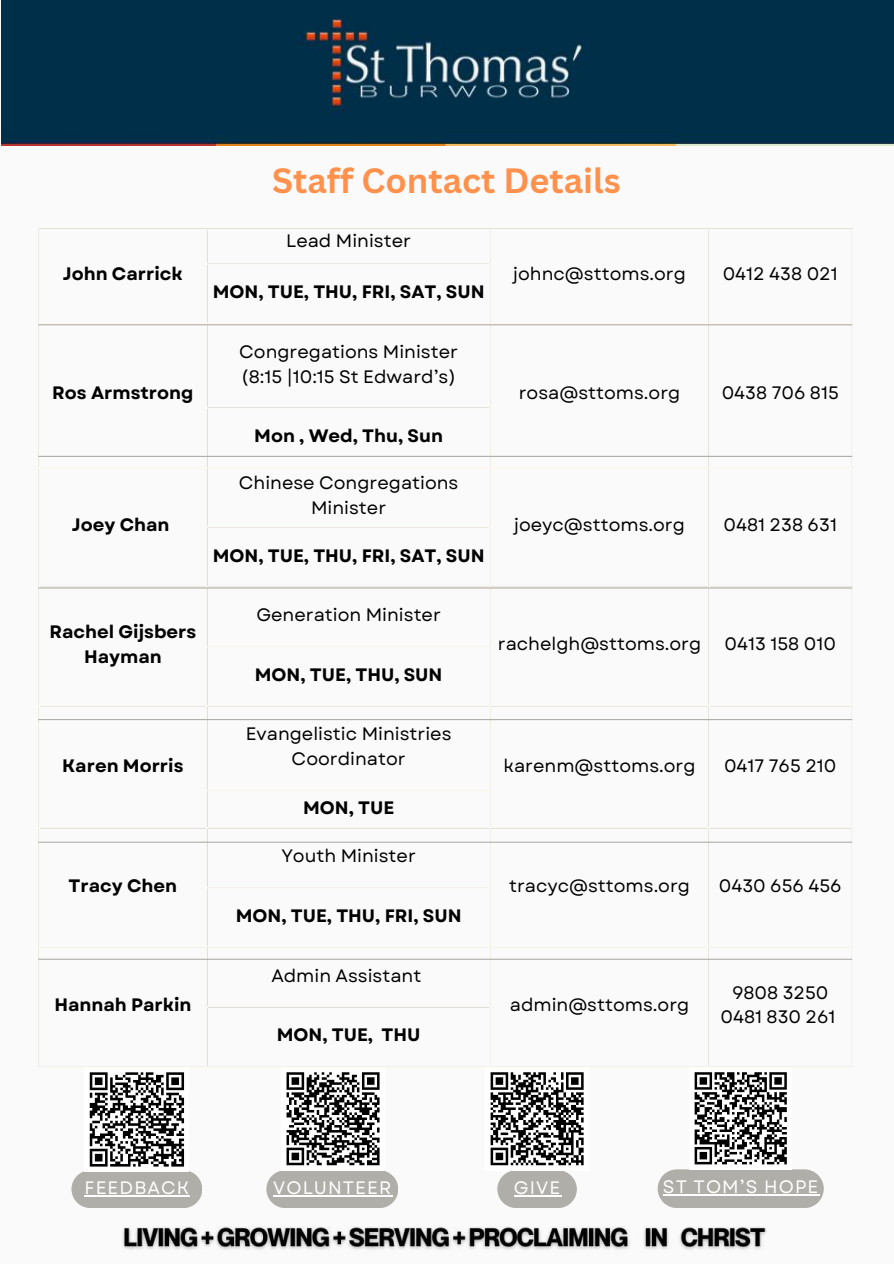
<style>
.page{position:relative;width:894px;height:1264px;background:#fff}
.page>*{position:absolute;margin:0;border:0;box-sizing:border-box;transform-origin:0 0}
.t1{font:700 34.2px "Canva Sans";color:#ff914d}
.t2{font:18px/24.8px "Garet";color:#000;text-align:center}
.t3{font:700 18px/24.8px "Garet";color:#000;text-align:center}
.t4{font:18px "Garet";letter-spacing:.06em;color:#fff}
.s1{font-family:"Free Sans"}
</style>
<div class="page">
<div style="left:0;top:0;width:893px;height:1263px;background:#fafafa"></div>
<img style="left:2px;top:0;width:891px;height:145px">
<div style="left:71px;top:1170px;width:131px;height:37px;background:#b0aea9;border-radius:19px"></div>
<hr style="left:85px;top:1194px;width:105px;height:2px;background:#fff">
<div style="left:266px;top:1170px;width:132px;height:37px;background:#b0aea9;border-radius:19px"></div>
<hr style="left:273px;top:1194px;width:119px;height:2px;background:#fff">
<div style="left:497px;top:1170px;width:79px;height:37px;background:#b0aea9;border-radius:19px"></div>
<hr style="left:513px;top:1194px;width:48px;height:2px;background:#fff">
<div style="left:85px;top:1067px;width:104px;height:104px;background:#fff"></div>
<svg style="left:89px;top:1072px;width:96px;height:95px"></svg>
<div style="left:281px;top:1067px;width:103px;height:103px;background:#fff"></div>
<svg style="left:286px;top:1072px;width:94px;height:94px"></svg>
<div style="left:485px;top:1067px;width:103px;height:103px;background:#fff"></div>
<svg style="left:490px;top:1072px;width:94px;height:94px"></svg>
<div style="left:689px;top:1067px;width:102px;height:102px;background:#fff"></div>
<svg style="left:657px;top:1072px;width:166px;height:135px"></svg>
<hr style="left:38px;top:229px;width:1px;height:837px;background:#faf8ef">
<hr style="left:206px;top:229px;width:1px;height:837px;background:#faf8ef">
<hr style="left:489px;top:229px;width:1px;height:837px;background:#faf8ef">
<hr style="left:708px;top:229px;width:1px;height:837px;background:#faf8ef">
<hr style="left:850px;top:229px;width:2px;height:837px;background:#faf8ef">
<hr style="left:38px;top:228px;width:814px;height:1px;background:#faf8ef">
<hr style="left:206px;top:263px;width:284px;height:1px;background:#faf8ef">
<hr style="left:38px;top:323px;width:814px;height:1px;background:#faf8ef">
<hr style="left:206px;top:407px;width:284px;height:1px;background:#faf8ef">
<hr style="left:38px;top:467px;width:814px;height:1px;background:#faf8ef">
<hr style="left:206px;top:526px;width:284px;height:1px;background:#faf8ef">
<hr style="left:38px;top:586px;width:814px;height:1px;background:#faf8ef">
<hr style="left:206px;top:646px;width:284px;height:1px;background:#faf8ef">
<hr style="left:38px;top:705px;width:814px;height:1px;background:#faf8ef">
<hr style="left:206px;top:790px;width:284px;height:1px;background:#faf8ef">
<hr style="left:38px;top:827px;width:814px;height:1px;background:#faf8ef">
<hr style="left:206px;top:887px;width:284px;height:1px;background:#faf8ef">
<hr style="left:38px;top:946px;width:814px;height:1px;background:#faf8ef">
<hr style="left:206px;top:1006px;width:284px;height:1px;background:#faf8ef">
<hr style="left:38px;top:1066px;width:814px;height:1px;background:#faf8ef">
<hr style="left:38px;top:324px;width:814px;height:1px;background:#b0aea9">
<hr style="left:38px;top:456px;width:814px;height:1px;background:#b0aea9">
<hr style="left:38px;top:587px;width:814px;height:1px;background:#b0aea9">
<hr style="left:38px;top:719px;width:814px;height:1px;background:#b0aea9">
<hr style="left:38px;top:841px;width:814px;height:1px;background:#b0aea9">
<hr style="left:38px;top:958px;width:814px;height:1px;background:#b0aea9">
<img style="left:122px;top:1226px;width:645px;height:24px">
<h1 class="t1" style="left:272px;top:157px;width:350px">Staff Contact Details</h1>
<p class="t2" style="left:286px;top:228px;width:126px">Lead Minister</p>
<p class="t3" style="left:63px;top:261px;width:122px">John Carrick</p>
<p class="t3" style="left:213px;top:279px;width:273px">MON, TUE, THU, FRI, SAT, SUN</p>
<p class="t2" style="left:513px;top:261px;width:174px">johnc@sttoms.org</p>
<p class="t2" style="left:722px;top:261px;width:116px">0412 438 021</p>
<p class="t3" style="left:52px;top:381px;width:143px">Ros Armstrong</p>
<p class="t2" style="left:239px;top:339px;width:220px;text-align:left">Congregations Minister (8:15 <span class="s1">⎪</span>10:15 St Edward’s)</p>
<p class="t2" style="left:518px;top:381px;width:163px">rosa@sttoms.org</p>
<p class="t2" style="left:721px;top:381px;width:119px">0438 706 815</p>
<p class="t3" style="left:254px;top:423px;width:190px">Mon , Wed, Thu, Sun</p>
<p class="t2" style="left:239px;top:471px;width:221px">Chinese Congregations<br>Minister</p>
<p class="t3" style="left:72px;top:512px;width:99px">Joey Chan</p>
<p class="t2" style="left:514px;top:512px;width:172px">joeyc@sttoms.org</p>
<p class="t2" style="left:723px;top:512px;width:115px">0481 238 631</p>
<p class="t3" style="left:213px;top:543px;width:273px">MON, TUE, THU, FRI, SAT, SUN</p>
<p class="t2" style="left:256px;top:602px;width:186px">Generation Minister</p>
<p class="t3" style="left:49px;top:619px;width:148px">Rachel Gijsbers<br>Hayman</p>
<p class="t3" style="left:255px;top:662px;width:189px">MON, TUE, THU, SUN</p>
<p class="t2" style="left:497px;top:632px;width:205px">rachelgh@sttoms.org</p>
<p class="t2" style="left:724px;top:632px;width:113px">0413 158 010</p>
<p class="t3" style="left:62px;top:753px;width:123px">Karen Morris</p>
<p class="t2" style="left:246px;top:722px;width:207px">Evangelistic Ministries<br>Coordinator</p>
<p class="t2" style="left:503px;top:753px;width:193px">karenm@sttoms.org</p>
<p class="t2" style="left:723px;top:753px;width:114px">0417 765 210</p>
<p class="t3" style="left:303px;top:795px;width:93px">MON, TUE</p>
<p class="t2" style="left:281px;top:843px;width:136px">Youth Minister</p>
<p class="t3" style="left:69px;top:873px;width:110px">Tracy Chen</p>
<p class="t2" style="left:509px;top:873px;width:182px">tracyc@sttoms.org</p>
<p class="t2" style="left:718px;top:873px;width:124px">0430 656 456</p>
<p class="t3" style="left:236px;top:903px;width:227px">MON, TUE, THU, FRI, SUN</p>
<p class="t2" style="left:271px;top:963px;width:151px">Admin Assistant</p>
<p class="t3" style="left:54px;top:992px;width:139px">Hannah Parkin</p>
<p class="t2" style="left:509px;top:992px;width:181px">admin@sttoms.org</p>
<p class="t2" style="left:720px;top:980px;width:117px">9808 3250<br>0481 830 261</p>
<p class="t3" style="left:277px;top:1022px;width:145px">MON, TUE, THU</p>
<p class="t4" style="left:85px;top:1174px;width:106px">FEEDBACK</p>
<p class="t4" style="left:273px;top:1174px;width:120px">VOLUNTEER</p>
<p class="t4" style="left:513px;top:1174px;width:48px">GIVE</p>
<p class="t4" style="left:662px;top:1173px;width:157px">ST TOM’S HOPE</p>
</div>
